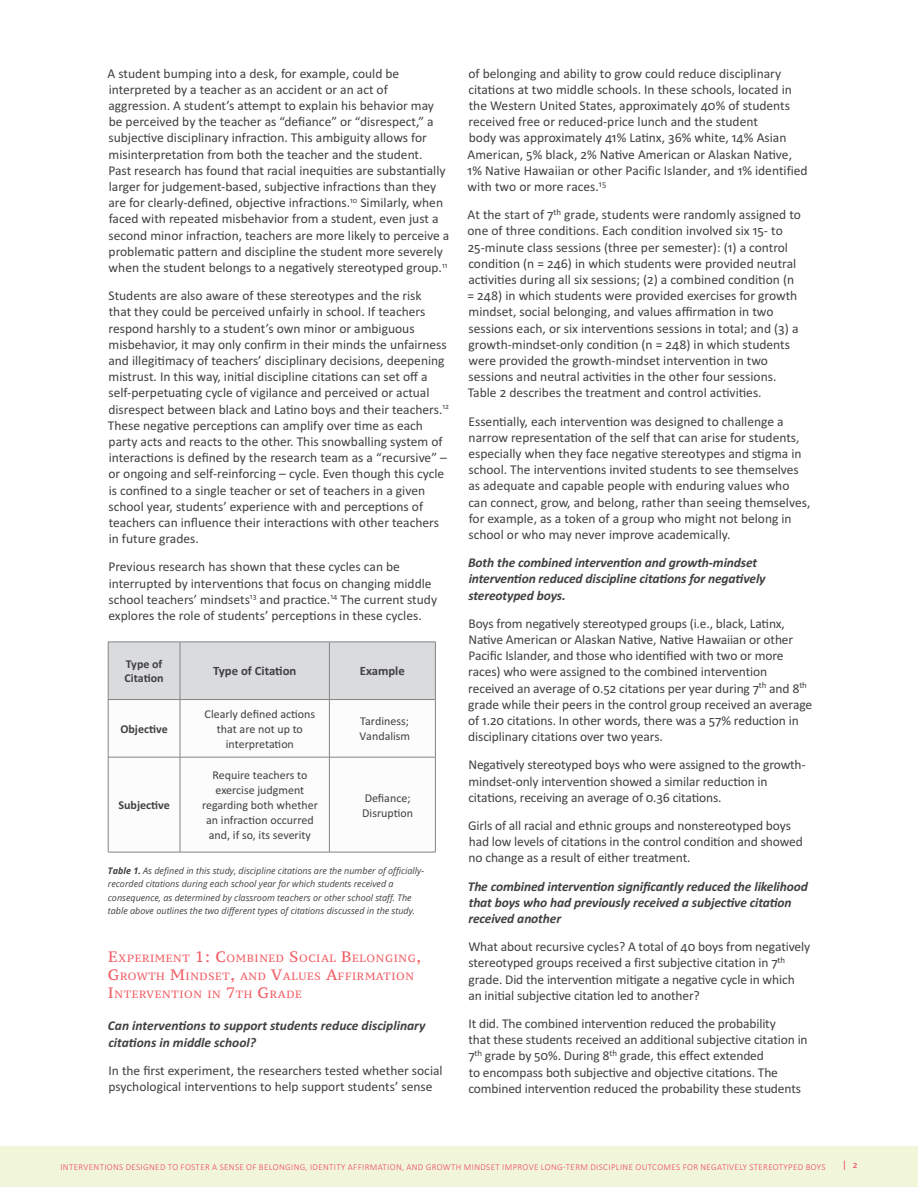
<style>
.page{position:relative;width:918px;height:1188px;background:#fff}
.page>*{position:absolute;margin:0;border:0;box-sizing:border-box;transform-origin:0 0}
.t1{font:13.5px/16.2px "Calibri";color:#414042}
.t2{font:italic 700 13.5px/16.2px "Calibri";letter-spacing:-.01em;color:#414042}
.t3{font:700 12.75px "Calibri";color:#414042}
.t4{font:12px/15px "Calibri";color:#414042;text-align:center}
.t5{font:700 12px/13.5px "Calibri";color:#414042}
.t6{font:10.5px/18px "PT Serif Caption";letter-spacing:.055em;color:#f15d65}
.t7{font:10.5px "Calibri";color:#ef465a}
.t8{font:italic 9px/13.5px "Open Sans";color:#414042}
.t9{font:300 9px "Calibri";letter-spacing:.04em;color:#ef465a}
.s1{font-weight:700}
.s2{font-size:15px}
.s3{font-size:9.75px}
</style>
<div class="page">
<div style="left:109px;top:643px;width:326px;height:56px;background:#dadbdd"></div>
<svg style="left:109px;top:700px;width:326px;height:152px"></svg>
<hr style="left:108px;top:642px;width:72px;height:1px;background:#828486">
<hr style="left:108px;top:642px;width:1px;height:57px;background:#828486">
<hr style="left:180px;top:642px;width:149px;height:1px;background:#828486">
<hr style="left:180px;top:642px;width:1px;height:57px;background:#828486">
<hr style="left:329px;top:642px;width:107px;height:1px;background:#828486">
<hr style="left:329px;top:642px;width:1px;height:57px;background:#828486">
<hr style="left:435px;top:642px;width:1px;height:57px;background:#828486">
<hr style="left:108px;top:699px;width:72px;height:1px;background:#828486">
<hr style="left:108px;top:700px;width:1px;height:57px;background:#828486">
<hr style="left:180px;top:699px;width:149px;height:1px;background:#828486">
<hr style="left:180px;top:700px;width:1px;height:57px;background:#828486">
<hr style="left:329px;top:699px;width:107px;height:1px;background:#828486">
<hr style="left:329px;top:700px;width:1px;height:57px;background:#828486">
<hr style="left:435px;top:700px;width:1px;height:57px;background:#828486">
<hr style="left:108px;top:757px;width:72px;height:1px;background:#828486">
<hr style="left:108px;top:757px;width:1px;height:95px;background:#828486">
<hr style="left:180px;top:757px;width:149px;height:1px;background:#828486">
<hr style="left:180px;top:757px;width:1px;height:95px;background:#828486">
<hr style="left:329px;top:757px;width:107px;height:1px;background:#828486">
<hr style="left:329px;top:757px;width:1px;height:95px;background:#828486">
<hr style="left:435px;top:757px;width:1px;height:95px;background:#828486">
<hr style="left:108px;top:852px;width:72px;height:1px;background:#828486">
<hr style="left:180px;top:852px;width:149px;height:1px;background:#828486">
<hr style="left:329px;top:852px;width:107px;height:1px;background:#828486">
<div style="left:0;top:1146px;width:918px;height:41px;background:#f1f6db"></div>
<p class="t1" style="left:108px;top:64px;width:343px">A student bumping into a desk, for example, could be interpreted by a teacher as an accident or an act of aggression. A student’s attempt to explain his behavior may be perceived by the teacher as “defiance” or “disrespect,” a subjective disciplinary infraction. This ambiguity allows for misinterpretation from both the teacher and the student.<br>Past research has found that racial inequities are substantially larger for judgement-based, subjective infractions than they are for clearly-defined, objective infractions.<sup>10</sup> Similarly, when faced with repeated misbehavior from a student, even just a second minor infraction, teachers are more likely to perceive a problematic pattern and discipline the student more severely when the student belongs to a negatively stereotyped group.<sup>11</sup></p>
<p class="t1" style="left:108px;top:287px;width:343px">Students are also aware of these stereotypes and the risk<br>that they could be perceived unfairly in school. If teachers respond harshly to a student’s own minor or ambiguous misbehavior, it may only confirm in their minds the unfairness and illegitimacy of teachers’ disciplinary decisions, deepening mistrust. In this way, initial discipline citations can set off a self-perpetuating cycle of vigilance and perceived or actual disrespect between black and Latino boys and their teachers.<sup>12<br></sup>These negative perceptions can amplify over time as each party acts and reacts to the other. This snowballing system of interactions is defined by the research team as a “recursive” – or ongoing and self-reinforcing – cycle. Even though this cycle is confined to a single teacher or set of teachers in a given school year, students’ experience with and perceptions of teachers can influence their interactions with other teachers in future grades.</p>
<p class="t1" style="left:108px;top:558px;width:330px">Previous research has shown that these cycles can be interrupted by interventions that focus on changing middle school teachers’ mindsets<sup>13</sup> and practice.<sup>14</sup> The current study explores the role of students’ perceptions in these cycles.</p>
<p class="t5" style="left:125px;top:658px;width:41px">Type of<br>Citation</p>
<p class="t3" style="left:213px;top:663px;width:85px">Type of Citation</p>
<p class="t3" style="left:360px;top:663px;width:46px">Example</p>
<p class="t5" style="left:120px;top:722px;width:49px">Objective</p>
<p class="t5" style="left:118px;top:798px;width:53px">Subjective</p>
<p class="t4" style="left:205px;top:706px;width:112px">Clearly defined actions that are not up to interpretation</p>
<p class="t4" style="left:360px;top:713px;width:52px;text-align:left">Tardiness;<br>Vandalism</p>
<p class="t4" style="left:202px;top:767px;width:117px">Require teachers to exercise judgment regarding both whether an infraction occurred and, if so, its severity</p>
<p class="t4" style="left:362px;top:790px;width:52px;text-align:left">Defiance;<br>Disruption</p>
<p class="t8" style="left:108px;top:863px;width:318px"><span class="s1">Table 1.</span> As defined in this study, discipline citations are the number of officially&shy;recorded citations during each school year for which students received a consequence, as determined by classroom teachers or other school staff. The table above outlines the two different types of citations discussed in the study.</p>
<p class="t6" style="left:108px;top:949px;width:315px"><span class="s2">E</span>XPERIMENT <span class="s2">1: C</span>OMBINED <span class="s2">S</span>OCIAL <span class="s2">B</span>ELONGING<span class="s2">,<br>G</span>ROWTH <span class="s2">M</span>INDSET<span class="s2">,</span> AND <span class="s2">V</span>ALUES <span class="s2">A</span>FFIRMATION<br><span class="s2">I</span>NTERVENTION IN <span class="s2">7</span>TH <span class="s2">G</span>RADE</p>
<p class="t2" style="left:108px;top:1018px;width:319px">Can interventions to support students reduce disciplinary citations in middle school?</p>
<p class="t1" style="left:108px;top:1062px;width:336px">In the first experiment, the researchers tested whether social psychological interventions to help support students’ sense</p>
<p class="t1" style="left:468px;top:64px;width:342px">of belonging and ability to grow could reduce disciplinary citations at two middle schools. In these schools, located in the Western United States, approximately 40% of students received free or reduced-price lunch and the student<br>body was approximately 41% Latinx, 36% white, 14% Asian American, 5% black, 2% Native American or Alaskan Native, 1% Native Hawaiian or other Pacific Islander, and 1% identified with two or more races.<sup>15</sup></p>
<p class="t1" style="left:467px;top:206px;width:335px">At the start of 7<sup>th</sup> grade, students were randomly assigned to one of three conditions. Each condition involved six 15- to 25-minute class sessions (three per semester): (1) a control condition (n = 246) in which students were provided neutral activities during all six sessions; (2) a combined condition (n = 248) in which students were provided exercises for growth mindset, social belonging, and values affirmation in two sessions each, or six interventions sessions in total; and (3) a growth-mindset-only condition (n = 248) in which students were provided the growth-mindset intervention in two sessions and neutral activities in the other four sessions.<br>Table 2 describes the treatment and control activities.</p>
<p class="t1" style="left:468px;top:412px;width:344px">Essentially, each intervention was designed to challenge a narrow representation of the self that can arise for students, especially when they face negative stereotypes and stigma in school. The interventions invited students to see themselves as adequate and capable people with enduring values who can connect, grow, and belong, rather than seeing themselves, for example, as a token of a group who might not belong in school or who may never improve academically.</p>
<p class="t2" style="left:468px;top:554px;width:299px">Both the combined intervention and growth-mindset intervention reduced discipline citations for negatively stereotyped boys.</p>
<p class="t1" style="left:468px;top:615px;width:345px">Boys from negatively stereotyped groups (i.e., black, Latinx, Native American or Alaskan Native, Native Hawaiian or other Pacific Islander, and those who identified with two or more races) who were assigned to the combined intervention received an average of 0.52 citations per year during 7<sup>th</sup> and 8<sup>th </sup>grade while their peers in the control group received an average of 1.20 citations. In other words, there was a 57% reduction in disciplinary citations over two years.</p>
<p class="t1" style="left:468px;top:756px;width:339px">Negatively stereotyped boys who were assigned to the growth&shy;mindset-only intervention showed a similar reduction in citations, receiving an average of 0.36 citations.</p>
<p class="t1" style="left:468px;top:817px;width:336px">Girls of all racial and ethnic groups and nonstereotyped boys had low levels of citations in the control condition and showed no change as a result of either treatment.</p>
<p class="t2" style="left:468px;top:878px;width:342px">The combined intervention significantly reduced the likelihood that boys who had previously received a subjective citation received another</p>
<p class="t1" style="left:468px;top:938px;width:343px">What about recursive cycles? A total of 40 boys from negatively stereotyped groups received a first subjective citation in 7<sup>th </sup>grade. Did the intervention mitigate a negative cycle in which an initial subjective citation led to another?</p>
<p class="t1" style="left:468px;top:1015px;width:341px">It did. The combined intervention reduced the probability<br>that these students received an additional subjective citation in 7<sup>th</sup> grade by 50%. During 8<sup>th</sup> grade, this effect extended<br>to encompass both subjective and objective citations. The combined intervention reduced the probability these students</p>
<p class="t9" style="left:60px;top:1161px;width:767px">INTERVENTIONS DESIGNED TO FOSTER A SENSE OF BELONGING, IDENTITY AFFIRMATION, AND GROWTH MINDSET IMPROVE LONG-TERM DISCIPLINE OUTCOMES FOR NEGATIVELY STEREOTYPED BOYS</p>
<p class="t7" style="left:842px;top:1158px;width:17px">| <span class="s3">2</span></p>
</div>
